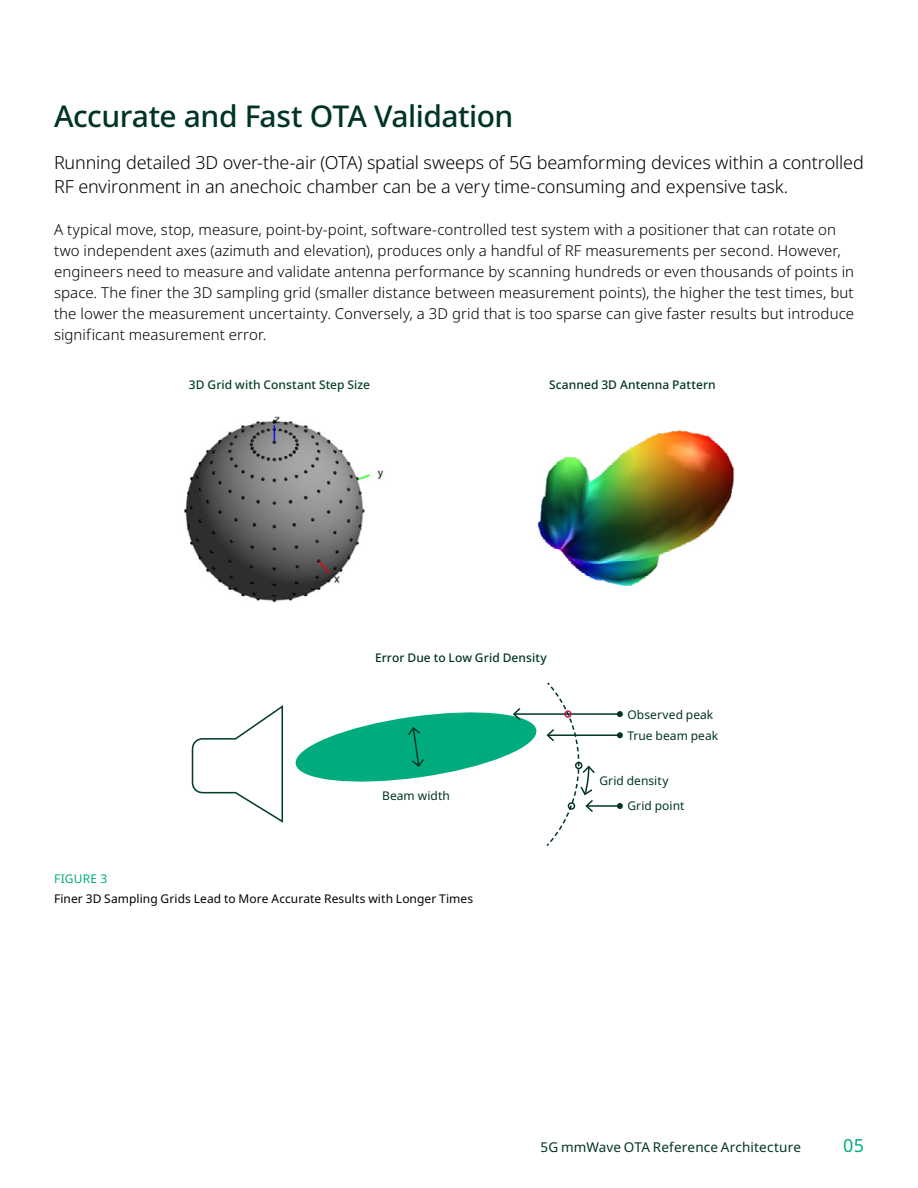
<style>
.page{position:relative;width:918px;height:1188px;background:#fff}
.page>*{position:absolute;margin:0;border:0;box-sizing:border-box;transform-origin:0 0}
.t1{font:500 30px "Noto Sans";letter-spacing:-.02em;color:#003427}
.t2{font:300 18px/24px "Noto Sans";letter-spacing:-.01em;color:#000}
.t3{font:18px "Noto Sans";color:#00ac7e}
.t4{font:300 15px/21px "Noto Sans";letter-spacing:.005em;color:#000}
.t5{font:13.5px "Noto Sans";letter-spacing:.01em;color:#003427}
.t6{font:12px "Noto Sans";letter-spacing:.005em;color:#000}
.t7{font:12px/21.1px "Noto Sans";letter-spacing:.005em;color:#003427}
.t8{font:500 12px "Noto Sans";letter-spacing:.01em;color:#003427}
.t9{font:500 12px "Noto Sans";letter-spacing:.005em;color:#044123}
.t10{font:12px "Noto Sans";letter-spacing:.015em;color:#00ac7e}
</style>
<div class="page">
<img style="left:184px;top:416px;width:200px;height:187px">
<img style="left:537px;top:429px;width:197px;height:157px">
<svg style="left:192px;top:705px;width:91px;height:118px"></svg>
<hr style="left:514px;top:713px;width:106px;height:2px;background:#003427">
<svg style="left:617px;top:711px;width:6px;height:6px"></svg>
<svg style="left:295px;top:708px;width:244px;height:74px"></svg>
<hr style="left:548px;top:734px;width:72px;height:2px;background:#003427">
<svg style="left:617px;top:732px;width:6px;height:6px"></svg>
<hr style="left:586px;top:805px;width:34px;height:2px;background:#003427">
<svg style="left:617px;top:803px;width:6px;height:6px"></svg>
<svg style="left:545px;top:682px;width:51px;height:164px"></svg>
<h1 class="t1" style="left:54px;top:95px;width:461px">Accurate and Fast OTA Validation</h1>
<p class="t2" style="left:54px;top:150px;width:811px">Running detailed 3D over-the-air (OTA) spatial sweeps of 5G beamforming devices within a controlled<br>RF environment in an anechoic chamber can be a very time-consuming and expensive task.</p>
<p class="t4" style="left:54px;top:219px;width:802px">A typical move, stop, measure, point-by-point, software-controlled test system with a positioner that can rotate on two independent axes (azimuth and elevation), produces only a handful of RF measurements per second. However, engineers need to measure and validate antenna performance by scanning hundreds or even thousands of points in space. The finer the 3D sampling grid (smaller distance between measurement points), the higher the test times, but the lower the measurement uncertainty. Conversely, a 3D grid that is too sparse can give faster results but introduce significant measurement error.</p>
<p class="t9" style="left:189px;top:376px;width:183px">3D Grid with Constant Step Size</p>
<p class="t8" style="left:549px;top:376px;width:168px">Scanned 3D Antenna Pattern</p>
<p class="t8" style="left:375px;top:649px;width:173px">Error Due to Low Grid Density</p>
<p class="t7" style="left:382px;top:785px;width:69px">Beam width</p>
<p class="t10" style="left:54px;top:871px;width:55px">FIGURE 3</p>
<p class="t6" style="left:54px;top:890px;width:421px">Finer 3D Sampling Grids Lead to More Accurate Results with Longer Times</p>
<p class="t7" style="left:627px;top:704px;width:92px">Observed peak<br>True beam peak</p>
<p class="t7" style="left:627px;top:768px;width:59px;line-height:25.5px;text-indent:-28px">Grid density<br>Grid point</p>
<p class="t5" style="left:541px;top:1138px;width:262px">5G mmWave OTA Reference Architecture</p>
<p class="t3" style="left:843px;top:1133px;width:22px">05</p>
</div>
